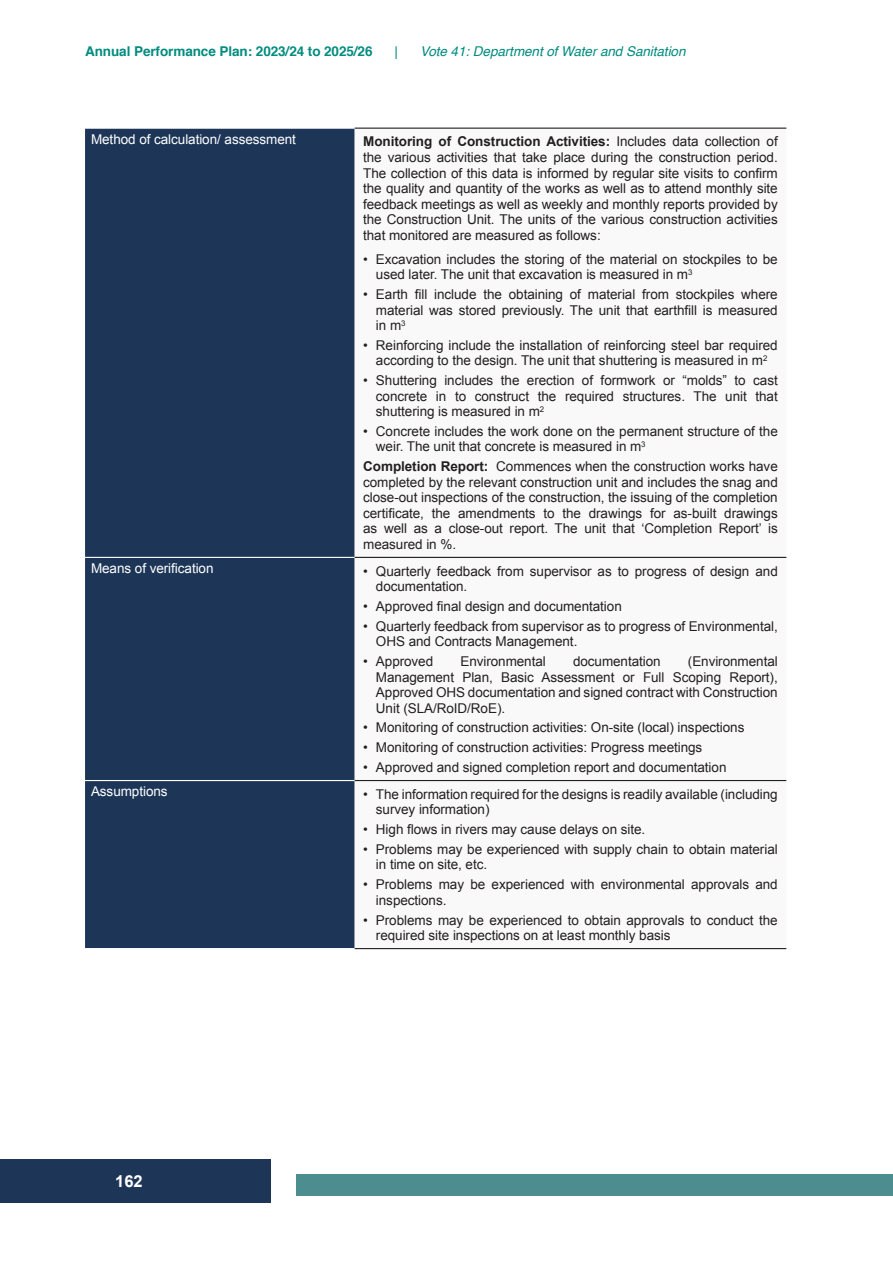
<style>
.page{position:relative;width:893px;height:1263px;background:#fff}
.page>*{position:absolute;margin:0;border:0;box-sizing:border-box;transform-origin:0 0}
.t1{font:700 16.5px "Arial";color:#fff}
.t2{font:13.5px/15.6px "Arial";letter-spacing:-.005em;color:#231f20}
.t3{font:13.5px "Arial";letter-spacing:-.005em;color:#fff}
.t4{font:700 13.5px "Helvetica";letter-spacing:-.005em;color:#028c7f}
.t5{font:italic 13.5px "Helvetica";letter-spacing:-.005em;color:#028c7f}
.t6{font:13.5px "Arial";color:#028c7f}
.s1{font-weight:700}
</style>
<div class="page">
<div style="left:296px;top:1174px;width:597px;height:7px;background:#4c8d90"></div>
<div style="left:296px;top:1180px;width:597px;height:8px;background:#4c8d90"></div>
<div style="left:296px;top:1188px;width:597px;height:7px;background:#4c8d90"></div>
<div style="left:172px;top:1159px;width:99px;height:44px;background:#1d3658"></div>
<div style="left:0;top:1159px;width:109px;height:44px;background:#1d3658"></div>
<div style="left:86px;top:1159px;width:85px;height:44px;background:#1d3658"></div>
<div style="left:85px;top:129px;width:270px;height:819px;background:#1d3658"></div>
<hr style="left:85px;top:557px;width:270px;height:1px;background:#fff">
<hr style="left:85px;top:780px;width:270px;height:1px;background:#fff">
<hr style="left:355px;top:128px;width:431px;height:1px;background:#231f20">
<hr style="left:355px;top:557px;width:431px;height:1px;background:#231f20">
<hr style="left:355px;top:780px;width:431px;height:1px;background:#231f20">
<hr style="left:355px;top:948px;width:431px;height:1px;background:#231f20">
<p class="t4" style="left:85px;top:40px;width:289px">Annual Performance Plan: 2023/24 to 2025/26</p>
<p class="t6" style="left:395px;top:42px;width:5px">|</p>
<p class="t5" style="left:420px;top:41px;width:267px">Vote 41: Department of Water and Sanitation</p>
<p class="t3" style="left:91px;top:130px;width:206px">Method of calculation/ assessment</p>
<p class="t2" style="left:363px;top:134px;width:416px;text-align:justify"><span class="s1">Monitoring of Construction Activities:</span> Includes data collection of the various activities that take place during the construction period.<br>The collection of this data is informed by regular site visits to confirm the quality and quantity of the works as well as to attend monthly site feedback meetings as well as weekly and monthly reports provided by the Construction Unit. The units of the various construction activities that monitored are measured as follows:</p>
<p class="t2" style="left:376px;top:251px;width:403px;text-indent:-13px">• Excavation includes the storing of the material on stockpiles to be used later. The unit that excavation is measured in m<sup>3</sup></p>
<p class="t2" style="left:376px;top:287px;width:403px;text-align:justify;text-indent:-13px">• Earth fill include the obtaining of material from stockpiles where material was stored previously. The unit that earthfill is measured in m<sup>3</sup></p>
<p class="t2" style="left:363px;top:337px;width:416px;text-align:center">• Reinforcing include the installation of reinforcing steel bar required according to the design. The unit that shuttering is measured in m<sup>2</sup></p>
<p class="t2" style="left:376px;top:373px;width:403px;text-align:justify;text-indent:-13px">• Shuttering includes the erection of formwork or “molds” to cast concrete in to construct the required structures. The unit that shuttering is measured in m<sup>2</sup></p>
<p class="t2" style="left:376px;top:424px;width:403px;text-indent:-13px">• Concrete includes the work done on the permanent structure of the weir. The unit that concrete is measured in m<sup>3</sup></p>
<p class="t2" style="left:363px;top:459px;width:416px;text-align:justify"><span class="s1">Completion Report:</span> Commences when the construction works have completed by the relevant construction unit and includes the snag and close-out inspections of the construction, the issuing of the completion certificate, the amendments to the drawings for as-built drawings as well as a close-out report. The unit that ‘Completion Report’ is measured in %.</p>
<p class="t3" style="left:91px;top:560px;width:124px">Means of verification</p>
<p class="t2" style="left:376px;top:563px;width:403px;text-indent:-13px">• Quarterly feedback from supervisor as to progress of design and documentation.</p>
<p class="t2" style="left:363px;top:599px;width:260px">• Approved final design and documentation</p>
<p class="t2" style="left:376px;top:618px;width:403px;text-indent:-13px">• Quarterly feedback from supervisor as to progress of Environmental,<br>OHS and Contracts Management.</p>
<p class="t2" style="left:363px;top:654px;width:72px">• Approved</p>
<p class="t2" style="left:460px;top:654px;width:87px">Environmental</p>
<p class="t2" style="left:573px;top:654px;width:89px">documentation</p>
<p class="t2" style="left:376px;top:654px;width:403px;text-align:justify;text-indent:312px">(Environmental Management Plan, Basic Assessment or Full Scoping Report), Approved OHS documentation and signed contract with Construction Unit (SLA/RoID/RoE).</p>
<p class="t2" style="left:363px;top:720px;width:383px">• Monitoring of construction activities: On-site (local) inspections</p>
<p class="t2" style="left:363px;top:740px;width:341px">• Monitoring of construction activities: Progress meetings</p>
<p class="t2" style="left:363px;top:760px;width:365px">• Approved and signed completion report and documentation</p>
<p class="t3" style="left:91px;top:783px;width:78px">Assumptions</p>
<p class="t2" style="left:376px;top:786px;width:403px;text-indent:-13px">• The information required for the designs is readily available (including survey information)</p>
<p class="t2" style="left:363px;top:822px;width:284px">• High flows in rivers may cause delays on site.</p>
<p class="t2" style="left:376px;top:842px;width:403px;text-indent:-13px">• Problems may be experienced with supply chain to obtain material in time on site, etc.</p>
<p class="t2" style="left:376px;top:877px;width:403px;text-indent:-13px">• Problems may be experienced with environmental approvals and inspections.</p>
<p class="t2" style="left:376px;top:912px;width:403px;text-indent:-13px">• Problems may be experienced to obtain approvals to conduct the required site inspections on at least monthly basis</p>
<p class="t1" style="left:115px;top:1170px;width:29px">162</p>
</div>
